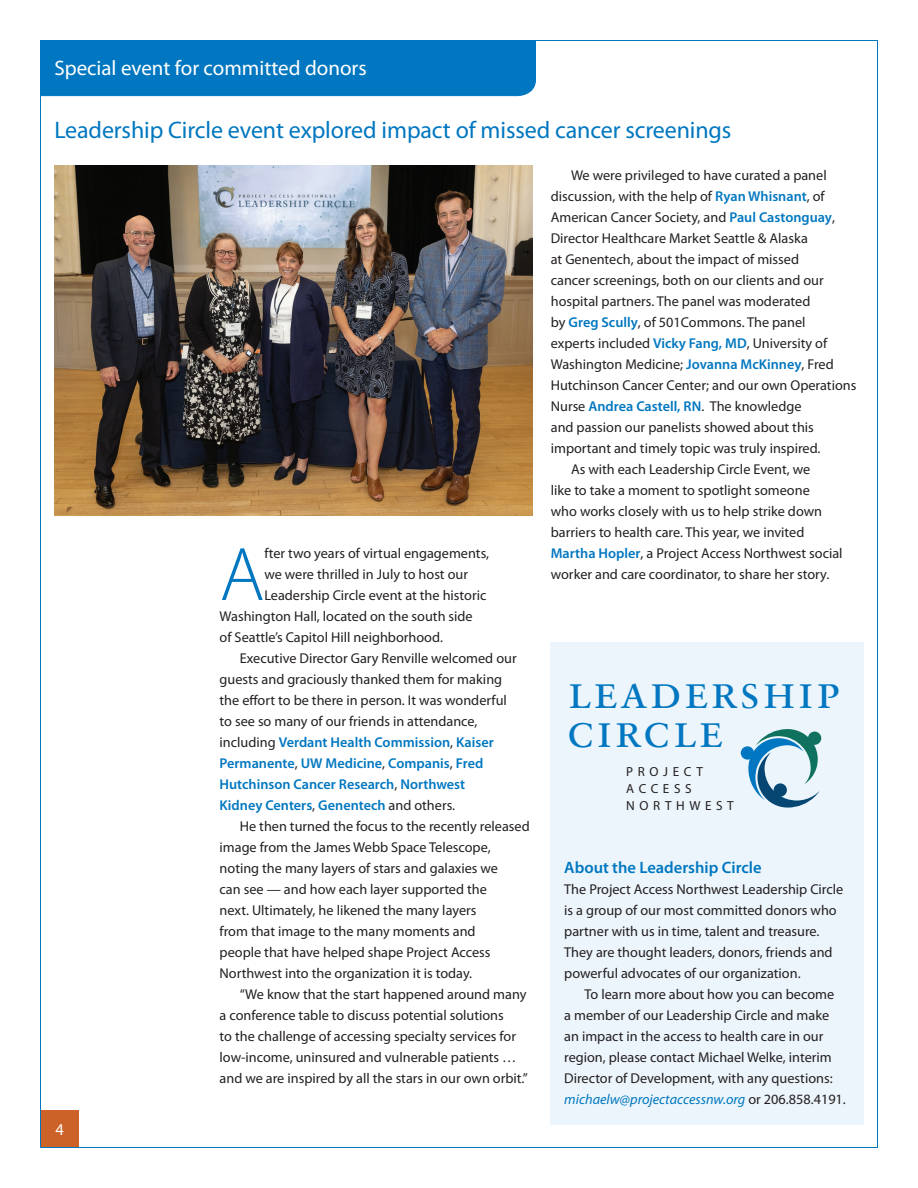
<style>
.page{position:relative;width:918px;height:1188px;background:#fff}
.page>*{position:absolute;margin:0;border:0;box-sizing:border-box;transform-origin:0 0}
.t1{font:300 76.5px "Myriad Pro";color:#0077c0}
.t2{font:48.3px/39.2px "Sabon Roman SC";letter-spacing:.05em;color:#0077c0}
.t3{font:24px "Myriad Pro";letter-spacing:-.005em;color:#0077c0}
.t4{font:21px "Myriad Pro";color:#fff}
.t5{font:600 16.5px "Myriad Pro";color:#0077c0}
.t6{font:16.5px "Myriad Pro";color:#fff}
.t7{font:14.25px/21px "Myriad Pro";color:#231f20}
.t8{font:600 14.25px "Myriad Pro";color:#0077c0}
.t9{font:13.2px/17.2px "Myriad Pro";letter-spacing:.35em;color:#231f20}
.s1{font-weight:400;color:#231f20}
.s2{font-weight:600;color:#0077c0}
.s3{font-style:italic;color:#0077c0}
</style>
<div class="page">
<div style="left:40px;top:1110px;width:39px;height:38px;background:#cc6228"></div>
<div style="left:551px;top:642px;width:313px;height:483px;background:#ecf5fb"></div>
<div style="left:42px;top:42px;width:494px;height:54px;background:#0077c0"></div>
<img style="left:54px;top:165px;width:479px;height:351px">
<svg style="left:748px;top:729px;width:72px;height:79px"></svg>
<div style="left:808px;top:732px;width:13px;height:13px;background:#0e725f;border-radius:50%"></div>
<div style="left:774px;top:783px;width:13px;height:14px;background:#054772;border-radius:50%"></div>
<div style="left:741px;top:746px;width:13px;height:14px;background:#0077c0;border-radius:50%"></div>
<h3 class="t4" style="left:54px;top:55px;width:314px">Special event for committed donors</h3>
<h3 class="t3" style="left:54px;top:115px;width:679px">Leadership Circle event explored impact of missed cancer screenings</h3>
<p class="t6" style="left:56px;top:1119px;width:10px">4</p>
<h1 class="t1" style="left:220px;top:528px;width:46px">A</h1>
<p class="t7" style="left:264px;top:542px;width:226px">fter two years of virtual engagements,</p>
<p class="t7" style="left:264px;top:564px;width:205px">we were thrilled in July to host our</p>
<p class="t7" style="left:264px;top:585px;width:224px">Leadership Circle event at the historic</p>
<p class="t7" style="left:220px;top:606px;width:255px">Washington Hall, located on the south side</p>
<p class="t7" style="left:220px;top:627px;width:225px">of Seattle’s Capitol Hill neighborhood.</p>
<p class="t7" style="left:240px;top:648px;width:278px">Executive Director Gary Renville welcomed our</p>
<p class="t7" style="left:220px;top:669px;width:284px">guests and graciously thanked them for making</p>
<p class="t7" style="left:220px;top:690px;width:289px">the effort to be there in person. It was wonderful</p>
<p class="t7" style="left:220px;top:711px;width:259px">to see so many of our friends in attendance,</p>
<p class="t8" style="left:220px;top:733px;width:276px"><span class="s1">including</span> Verdant Health Commission<span class="s1">,</span> Kaiser</p>
<p class="t8" style="left:220px;top:754px;width:265px">Permanente<span class="s1">,</span> UW Medicine<span class="s1">,</span> Companis<span class="s1">,</span> Fred</p>
<p class="t8" style="left:220px;top:775px;width:247px">Hutchinson Cancer Research<span class="s1">,</span> Northwest</p>
<p class="t8" style="left:220px;top:796px;width:237px">Kidney Centers<span class="s1">,</span> Genentech <span class="s1">and others.</span></p>
<p class="t7" style="left:240px;top:816px;width:291px">He then turned the focus to the recently released</p>
<p class="t7" style="left:220px;top:837px;width:273px">image from the James Webb Space Telescope,</p>
<p class="t7" style="left:220px;top:858px;width:280px">noting the many layers of stars and galaxies we</p>
<p class="t7" style="left:220px;top:879px;width:269px">can see — and how each layer supported the</p>
<p class="t7" style="left:220px;top:900px;width:258px">next. Ultimately, he likened the many layers</p>
<p class="t7" style="left:220px;top:921px;width:258px">from that image to the many moments and</p>
<p class="t7" style="left:220px;top:942px;width:272px">people that have helped shape Project Access</p>
<p class="t7" style="left:220px;top:963px;width:254px">Northwest into the organization it is today.</p>
<p class="t7" style="left:240px;top:984px;width:288px">“We know that the start happened around many</p>
<p class="t7" style="left:220px;top:1005px;width:286px">a conference table to discuss potential solutions</p>
<p class="t7" style="left:220px;top:1026px;width:298px">to the challenge of accessing specialty services for</p>
<p class="t7" style="left:220px;top:1047px;width:298px">low-income, uninsured and vulnerable patients …</p>
<p class="t7" style="left:220px;top:1068px;width:310px">and we are inspired by all the stars in our own orbit.”</p>
<p class="t7" style="left:571px;top:165px;width:257px">We were privileged to have curated a panel</p>
<p class="t7" style="left:551px;top:186px;width:275px">discussion, with the help of <span class="s2">Ryan Whisnant</span>, of</p>
<p class="t7" style="left:551px;top:207px;width:286px">American Cancer Society, and <span class="s2">Paul Castonguay</span>,</p>
<p class="t7" style="left:551px;top:228px;width:259px">Director Healthcare Market Seattle &amp; Alaska</p>
<p class="t7" style="left:551px;top:249px;width:250px">at Genentech, about the impact of missed</p>
<p class="t7" style="left:551px;top:270px;width:274px">cancer screenings, both on our clients and our</p>
<p class="t7" style="left:551px;top:291px;width:261px">hospital partners. The panel was moderated</p>
<p class="t7" style="left:551px;top:312px;width:256px">by <span class="s2">Greg Scully</span>, of 501Commons. The panel</p>
<p class="t7" style="left:551px;top:333px;width:278px">experts included <span class="s2">Vicky Fang, MD</span>, University of</p>
<p class="t7" style="left:551px;top:354px;width:285px">Washington Medicine; <span class="s2">Jovanna McKinney</span>, Fred</p>
<p class="t7" style="left:551px;top:375px;width:307px">Hutchinson Cancer Center; and our own Operations</p>
<p class="t7" style="left:551px;top:396px;width:252px">Nurse <span class="s2">Andrea Castell, RN</span>. The knowledge</p>
<p class="t7" style="left:551px;top:417px;width:265px">and passion our panelists showed about this</p>
<p class="t7" style="left:551px;top:438px;width:271px">important and timely topic was truly inspired.</p>
<p class="t7" style="left:571px;top:459px;width:241px">As with each Leadership Circle Event, we</p>
<p class="t7" style="left:551px;top:480px;width:261px">like to take a moment to spotlight someone</p>
<p class="t7" style="left:551px;top:501px;width:273px">who works closely with us to help strike down</p>
<p class="t7" style="left:551px;top:522px;width:255px">barriers to health care. This year, we invited</p>
<p class="t7" style="left:551px;top:543px;width:293px"><span class="s2">Martha Hopler</span>, a Project Access Northwest social</p>
<p class="t7" style="left:551px;top:564px;width:280px">worker and care coordinator, to share her story.</p>
<h2 class="t2" style="left:567px;top:671px;width:275px">leadership circle</h2>
<p class="t9" style="left:626px;top:763px;width:109px">PROJECT<br>ACCESS<br>NORTHWEST</p>
<p class="t5" style="left:564px;top:857px;width:199px">About the Leadership Circle</p>
<p class="t7" style="left:564px;top:878px;width:281px">The Project Access Northwest Leadership Circle is a group of our most committed donors who partner with us in time, talent and treasure.<br>They are thought leaders, donors, friends and powerful advocates of our organization.</p>
<p class="t7" style="left:564px;top:984px;width:283px;text-indent:20px">To learn more about how you can become<br>a member of our Leadership Circle and make an impact in the access to health care in our region, please contact Michael Welke, interim Director of Development, with any questions: <span class="s3">michaelw@projectaccessnw.org</span> or 206.858.4191.</p>
</div>
